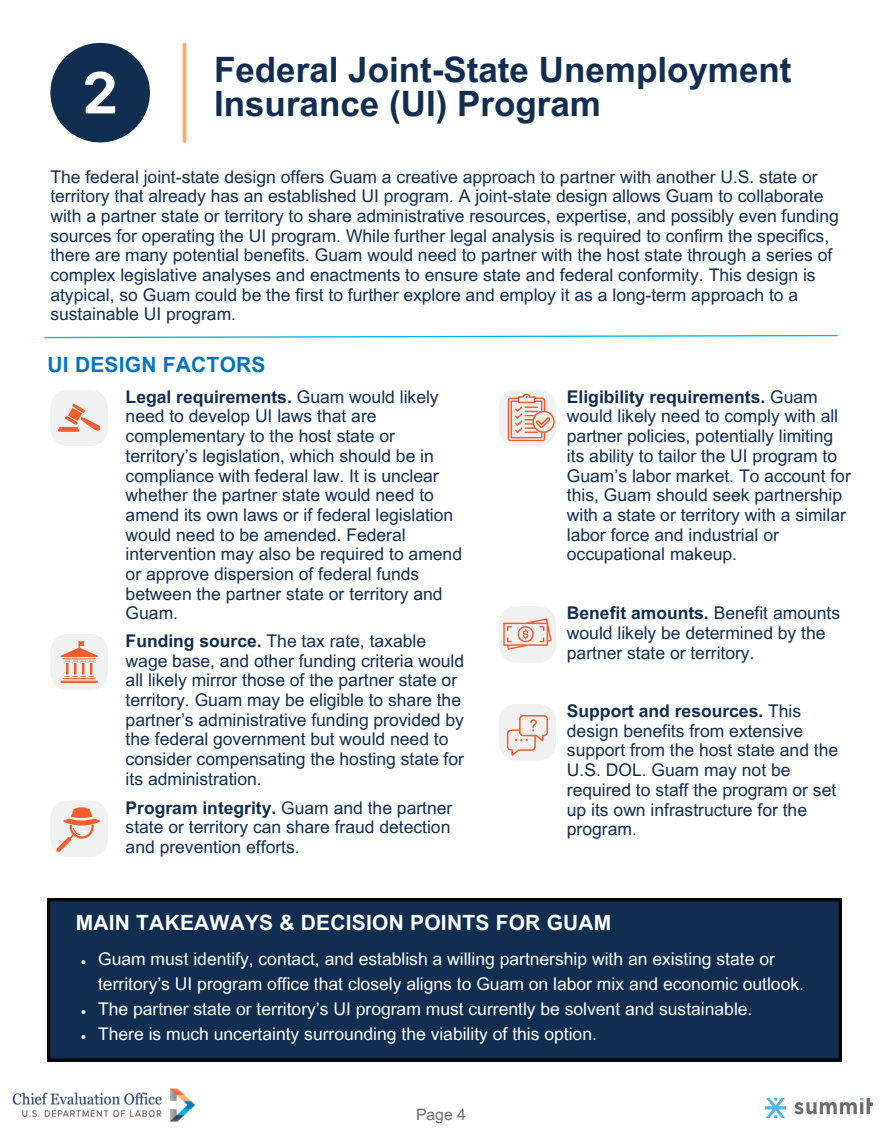
<style>
.page{position:relative;width:882px;height:1134px;background:#fff}
.page>*{position:absolute;margin:0;border:0;box-sizing:border-box;transform-origin:0 0}
.t1{font:700 35px/34.1px "Arial MT Pro";color:#112e51}
.t2{font:700 21px "Arial MT Pro";letter-spacing:.01em;color:#fff}
.t3{font:700 21px "Arial MT Pro";letter-spacing:.01em;color:#0475bc}
.t4{font:17.5px/19.6px "Arial MT Pro";color:#112e51}
.t5{font:17.5px/25px "Arial MT Pro";color:#fff}
.t6{font:15.75px "Arial MT Pro";color:#6d6e72}
.s1{font-weight:700}
</style>
<div class="page">
<svg style="left:44px;top:334px;width:794px;height:5px"></svg>
<svg style="left:51px;top:390px;width:57px;height:56px"></svg>
<svg style="left:51px;top:634px;width:57px;height:56px"></svg>
<svg style="left:499px;top:704px;width:57px;height:56px"></svg>
<svg style="left:499px;top:606px;width:57px;height:56px"></svg>
<div style="left:48px;top:899px;width:793px;height:162px;background:#112e51"></div>
<svg style="left:82px;top:960px;width:3px;height:4px"></svg>
<svg style="left:82px;top:1010px;width:3px;height:4px"></svg>
<svg style="left:82px;top:1035px;width:3px;height:4px"></svg>
<svg style="left:50px;top:43px;width:100px;height:99px"></svg>
<svg style="left:51px;top:801px;width:57px;height:56px"></svg>
<svg style="left:499px;top:390px;width:57px;height:56px"></svg>
<hr style="left:183px;top:44px;width:3px;height:97px;background:#f4b06e">
<img style="left:12px;top:1088px;width:183px;height:33px">
<img style="left:766px;top:1098px;width:106px;height:20px">
<h2 class="t1" style="left:214px;top:57px;width:579px">Federal Joint-State Unemployment<br>Insurance (UI) Program</h2>
<p class="t4" style="left:50px;top:169px;width:790px">The federal joint-state design offers Guam a creative approach to partner with another U.S. state or territory that already has an established UI program. A joint-state design allows Guam to collaborate with a partner state or territory to share administrative resources, expertise, and possibly even funding sources for operating the UI program. While further legal analysis is required to confirm the specifics, there are many potential benefits. Guam would need to partner with the host state through a series of complex legislative analyses and enactments to ensure state and federal conformity. This design is atypical, so Guam could be the first to further explore and employ it as a long-term approach to a sustainable UI program.</p>
<h3 class="t3" style="left:48px;top:357px;width:220px">UI DESIGN FACTORS</h3>
<p class="t4" style="left:126px;top:389px;width:338px"><span class="s1">Legal requirements.</span> Guam would likely need to develop UI laws that are complementary to the host state or territory’s legislation, which should be in compliance with federal law. It is unclear whether the partner state would need to amend its own laws or if federal legislation would need to be amended. Federal intervention may also be required to amend or approve dispersion of federal funds between the partner state or territory and Guam.</p>
<p class="t4" style="left:126px;top:633px;width:340px"><span class="s1">Funding source.</span> The tax rate, taxable wage base, and other funding criteria would all likely mirror those of the partner state or territory. Guam may be eligible to share the partner’s administrative funding provided by the federal government but would need to consider compensating the hosting state for its administration.</p>
<p class="t4" style="left:126px;top:800px;width:328px;text-align:justify"><span class="s1">Program integrity.</span> Guam and the partner state or territory can share fraud detection and prevention efforts.</p>
<p class="t4" style="left:567px;top:389px;width:285px"><span class="s1">Eligibility requirements.</span> Guam would likely need to comply with all partner policies, potentially limiting its ability to tailor the UI program to Guam’s labor market. To account for this, Guam should seek partnership with a state or territory with a similar labor force and industrial or occupational makeup.</p>
<p class="t4" style="left:567px;top:606px;width:275px"><span class="s1">Benefit amounts.</span> Benefit amounts would likely be determined by the partner state or territory.</p>
<p class="t4" style="left:567px;top:703px;width:273px"><span class="s1">Support and resources.</span> This design benefits from extensive support from the host state and the<br>U.S. DOL. Guam may not be required to staff the program or set up its own infrastructure for the program.</p>
<h3 class="t2" style="left:76px;top:915px;width:537px">MAIN TAKEAWAYS &amp; DECISION POINTS FOR GUAM</h3>
<p class="t5" style="left:98px;top:949px;width:707px">Guam must identify, contact, and establish a willing partnership with an existing state or territory’s UI program office that closely aligns to Guam on labor mix and economic outlook.</p>
<p class="t5" style="left:98px;top:999px;width:656px">The partner state or territory’s UI program must currently be solvent and sustainable.</p>
<p class="t5" style="left:98px;top:1024px;width:500px">There is much uncertainty surrounding the viability of this option.</p>
<p class="t6" style="left:416px;top:1108px;width:51px">Page 4</p>
</div>
